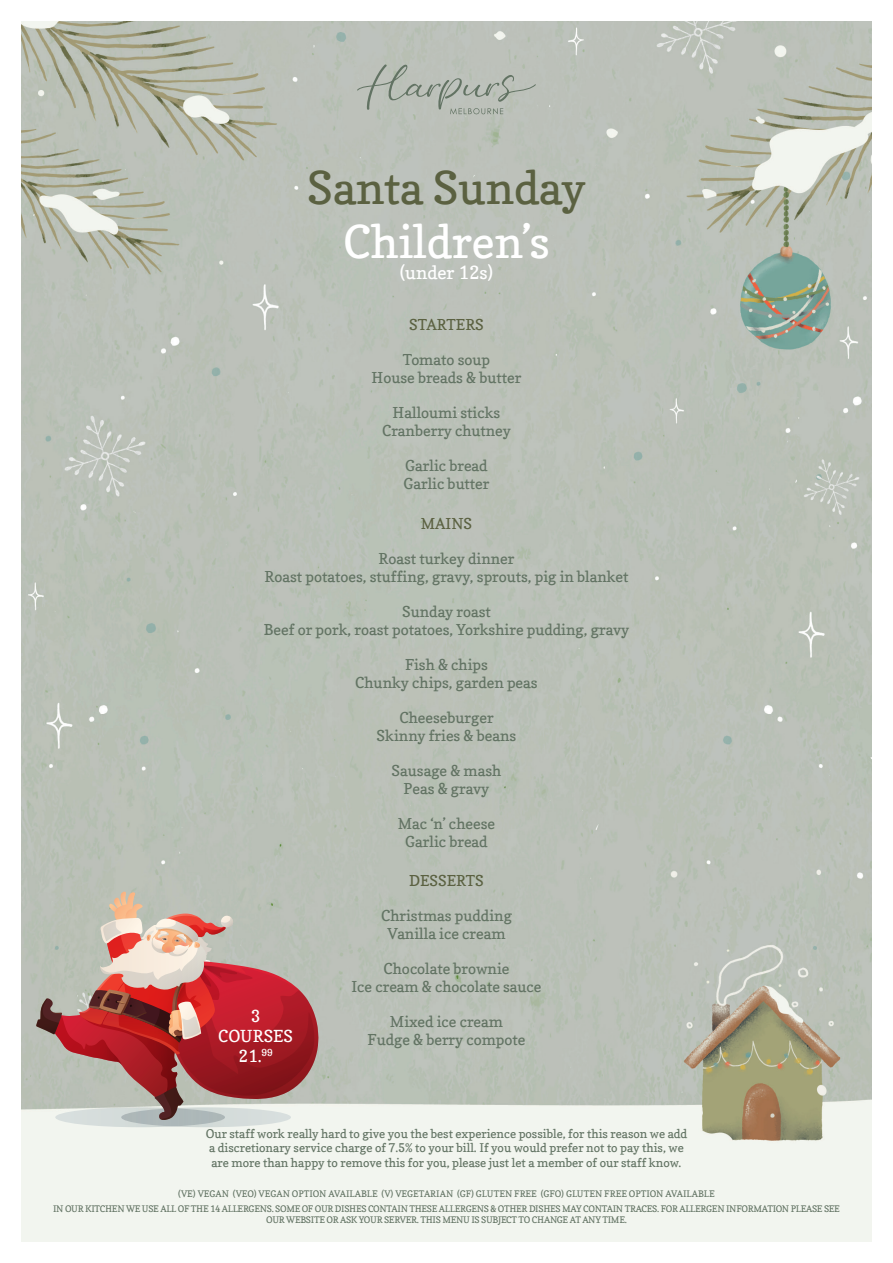
<style>
.page{position:relative;width:893px;height:1263px;background:#fff}
.page>*{position:absolute;margin:0;border:0;box-sizing:border-box;transform-origin:0 0}
.t1{font:45px "Copse";color:#5b6141}
.t2{font:45px "Copse";color:#fff}
.t3{font:18px "Copse";color:#fff}
.t4{font:16.5px/19.8px "Copse";color:#fff;text-align:center}
.t5{font:15px/18px "Copse";color:#627363;text-align:center}
.t6{font:15px "Copse";color:#5b6141}
.t7{font:12px/14.4px "Copse";color:#627363}
.t8{font:9px/15px "Copse";letter-spacing:-.03em;color:#627363;text-align:center}
</style>
<div class="page">
<img style="left:21px;top:21px;width:851px;height:1221px">
<svg style="left:357px;top:64px;width:179px;height:50px;background:#b2b8b0"></svg>
<svg style="left:36px;top:891px;width:284px;height:236px;background:#bb8582"></svg>
<h1 class="t1" style="left:307px;top:160px;width:280px">Santa Sunday</h1>
<h1 class="t2" style="left:343px;top:214px;width:208px">Children’s</h1>
<p class="t3" style="left:400px;top:262px;width:95px">(under 12s)</p>
<p class="t6" style="left:409px;top:315px;width:76px">STARTERS</p>
<p class="t5" style="left:372px;top:351px;width:151px">Tomato soup<br>House breads &amp; butter</p>
<p class="t5" style="left:382px;top:404px;width:130px">Halloumi sticks<br>Cranberry chutney</p>
<p class="t5" style="left:403px;top:457px;width:88px;text-align:left">Garlic bread<br>Garlic butter</p>
<p class="t6" style="left:421px;top:514px;width:53px">MAINS</p>
<p class="t5" style="left:264px;top:549px;width:366px">Roast turkey dinner<br>Roast potatoes, stuffing, gravy, sprouts, pig in blanket</p>
<p class="t5" style="left:264px;top:602px;width:367px">Sunday roast<br>Beef or pork, roast potatoes, Yorkshire pudding, gravy</p>
<p class="t5" style="left:355px;top:655px;width:184px">Fish &amp; chips<br>Chunky chips, garden peas</p>
<p class="t5" style="left:377px;top:708px;width:141px">Cheeseburger<br>Skinny fries &amp; beans</p>
<p class="t5" style="left:392px;top:761px;width:111px">Sausage &amp; mash<br>Peas &amp; gravy</p>
<p class="t5" style="left:398px;top:814px;width:99px">Mac ‘n’ cheese<br>Garlic bread</p>
<p class="t6" style="left:409px;top:872px;width:76px">DESSERTS</p>
<p class="t5" style="left:381px;top:907px;width:132px">Christmas pudding<br>Vanilla ice cream</p>
<p class="t5" style="left:351px;top:960px;width:192px">Chocolate brownie<br>Ice cream &amp; chocolate sauce</p>
<p class="t5" style="left:368px;top:1013px;width:159px">Mixed ice cream<br>Fudge &amp; berry compote</p>
<p class="t4" style="left:218px;top:1006px;width:76px">3<br>COURSES<br>21.<sup>99</sup></p>
<p class="t7" style="left:206px;top:1126px;width:483px">Our staff work really hard to give you the best experience possible, for this reason we add a discretionary service charge of 7.5% to your bill. If you would prefer not to pay this, we are more than happy to remove this for you, please just let a member of our staff know.</p>
<p class="t8" style="left:53px;top:1186px;width:788px">(VE) VEGAN (VEO) VEGAN OPTION AVAILABLE (V) VEGETARIAN (GF) GLUTEN FREE (GFO) GLUTEN FREE OPTION AVAILABLE<br>IN OUR KITCHEN WE USE ALL OF THE 14 ALLERGENS. SOME OF OUR DISHES CONTAIN THESE ALLERGENS &amp; OTHER DISHES MAY CONTAIN TRACES. FOR ALLERGEN INFORMATION PLEASE SEE</p>
<p class="t8" style="left:266px;top:1212px;width:362px">OUR WEBSITE OR ASK YOUR SERVER. THIS MENU IS SUBJECT TO CHANGE AT ANY TIME.</p>
</div>
